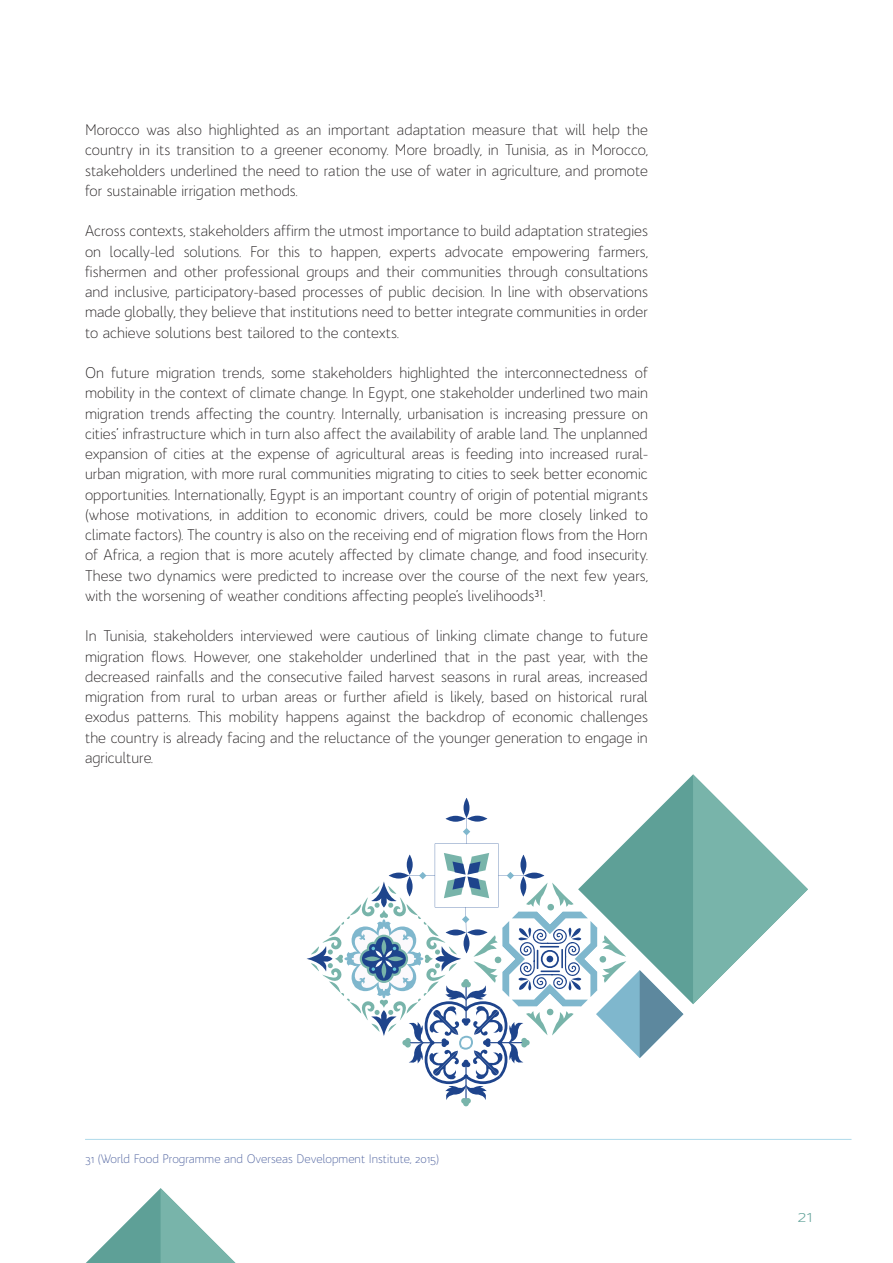
<style>
.page{position:relative;width:893px;height:1263px;background:#fff}
.page>*{position:absolute;margin:0;border:0;box-sizing:border-box;transform-origin:0 0}
.t1{font:300 18px "Bw Quinta Pro";color:#5ea097;scale:1.13 1}
.EMM5_Body{font:300 15px/20.2px "Bw Quinta Pro";color:#231f20;text-align:justify}
.EMM5_Footer{font:300 12px "Bw Quinta Pro";color:#4a5e9c}
</style>
<div class="page">
<svg style="left:86px;top:1188px;width:149px;height:75px"></svg>
<svg style="left:669px;top:774px;width:24px;height:230px;background:#73aca4"></svg>
<svg style="left:693px;top:774px;width:115px;height:230px"></svg>
<svg style="left:306px;top:798px;width:377px;height:309px"></svg>
<hr style="left:85px;top:1139px;width:766px;height:1px;background:#afdaea">
<p class="EMM5_Body" style="left:85px;top:119px;width:564px">Morocco was also highlighted as an important adaptation measure that will help the country in its transition to a greener economy. More broadly, in Tunisia, as in Morocco, stakeholders underlined the need to ration the use of water in agriculture, and promote for sustainable irrigation methods.</p>
<p class="EMM5_Body" style="left:85px;top:221px;width:564px">Across contexts, stakeholders affirm the utmost importance to build adaptation strategies on locally-led solutions. For this to happen, experts advocate empowering farmers, fishermen and other professional groups and their communities through consultations and inclusive, participatory-based processes of public decision. In line with observations made globally, they believe that institutions need to better integrate communities in order to achieve solutions best tailored to the contexts.</p>
<p class="EMM5_Body" style="left:85px;top:362px;width:564px">On future migration trends, some stakeholders highlighted the interconnectedness of mobility in the context of climate change. In Egypt, one stakeholder underlined two main migration trends affecting the country. Internally, urbanisation is increasing pressure on cities’ infrastructure which in turn also affect the availability of arable land. The unplanned expansion of cities at the expense of agricultural areas is feeding into increased rural&shy;urban migration, with more rural communities migrating to cities to seek better economic opportunities. Internationally, Egypt is an important country of origin of potential migrants (whose motivations, in addition to economic drivers, could be more closely linked to climate factors). The country is also on the receiving end of migration flows from the Horn of Africa, a region that is more acutely affected by climate change, and food insecurity.<br>These two dynamics were predicted to increase over the course of the next few years, with the worsening of weather conditions affecting people’s livelihoods31.</p>
<p class="EMM5_Body" style="left:85px;top:626px;width:564px">In Tunisia, stakeholders interviewed were cautious of linking climate change to future migration flows. However, one stakeholder underlined that in the past year, with the decreased rainfalls and the consecutive failed harvest seasons in rural areas, increased migration from rural to urban areas or further afield is likely, based on historical rural exodus patterns. This mobility happens against the backdrop of economic challenges the country is already facing and the reluctance of the younger generation to engage in agriculture.</p>
<p class="EMM5_Footer" style="left:85px;top:1152px;width:356px">31 (World Food Programme and Overseas Development Institute, 2015)</p>
<p class="t1" style="left:797px;top:1204px;width:15px">21</p>
</div>
